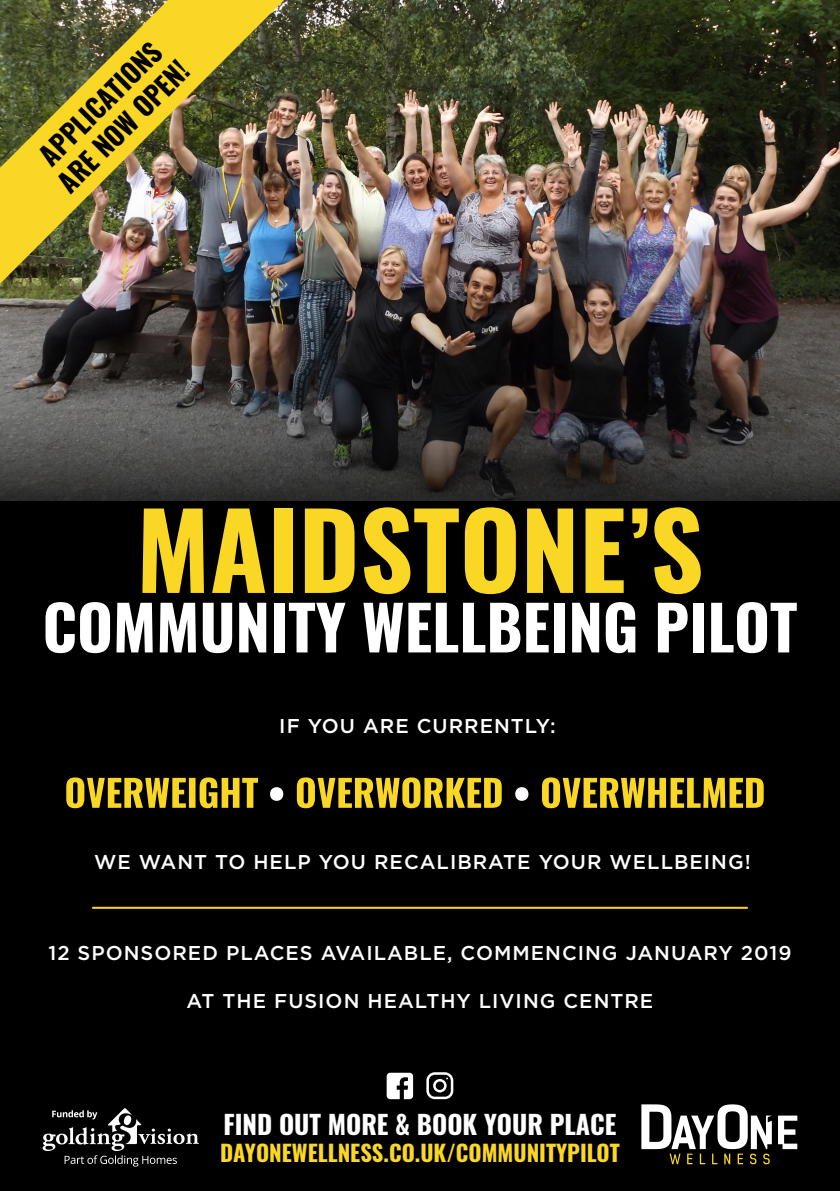
<style>
.page{position:relative;width:840px;height:1191px;background:#fff}
.page>*{position:absolute;margin:0;border:0;box-sizing:border-box;transform-origin:0 0}
.t1{font:700 104.2px "Oswald";color:#f9d724}
.t2{font:700 61.4px "Oswald";color:#fff}
.t3{font:700 26.8px "Oswald";color:#000}
.t4{font:700 26px "Oswald";color:#fff}
.t5{font:700 22.6px "Oswald";color:#f9d724}
.t6{font:500 20px "Gotham";letter-spacing:.05em;color:#fff}
</style>
<div class="page">
<div style="left:0;top:0;width:839px;height:1191px;background:#000"></div>
<img style="left:0;top:0;width:839px;height:500px">
<svg style="left:641px;top:1104px;width:130px;height:60px"></svg>
<svg style="left:778px;top:1115px;width:19px;height:34px"></svg>
<svg style="left:43px;top:1108px;width:156px;height:59px"></svg>
<svg style="left:386px;top:1072px;width:27px;height:27px"></svg>
<svg style="left:426px;top:1072px;width:27px;height:27px"></svg>
<img style="left:0;top:0;width:284px;height:284px">
<svg style="left:542px;top:777px;width:221px;height:31px"></svg>
<svg style="left:515px;top:787px;width:13px;height:14px"></svg>
<svg style="left:297px;top:777px;width:204px;height:31px"></svg>
<svg style="left:270px;top:787px;width:13px;height:14px"></svg>
<svg style="left:66px;top:777px;width:192px;height:31px"></svg>
<hr style="left:92px;top:906px;width:655px;height:2px;background:#f9d724">
<p class="t3" style="left:31px;top:147px;width:161px;rotate:-45deg">APPLICATIONS</p>
<p class="t3" style="left:50px;top:174px;width:173px;rotate:-45deg">ARE NOW OPEN!</p>
<p class="t1" style="left:136px;top:478px;width:568px">MAIDSTONE’S</p>
<p class="t2" style="left:43px;top:585px;width:755px">COMMUNITY WELLBEING PILOT</p>
<p class="t6" style="left:279px;top:713px;width:278px">IF YOU ARE CURRENTLY:</p>
<p class="t6" style="left:94px;top:848px;width:657px">WE WANT TO HELP YOU RECALIBRATE YOUR WELLBEING!</p>
<p class="t6" style="left:48px;top:939px;width:744px">12 SPONSORED PLACES AVAILABLE, COMMENCING JANUARY 2019</p>
<p class="t6" style="left:186px;top:987px;width:468px">AT THE FUSION HEALTHY LIVING CENTRE</p>
<p class="t4" style="left:223px;top:1106px;width:394px">FIND OUT MORE &amp; BOOK YOUR PLACE</p>
<p class="t5" style="left:220px;top:1137px;width:401px">DAYONEWELLNESS.CO.UK/COMMUNITYPILOT</p>
</div>
